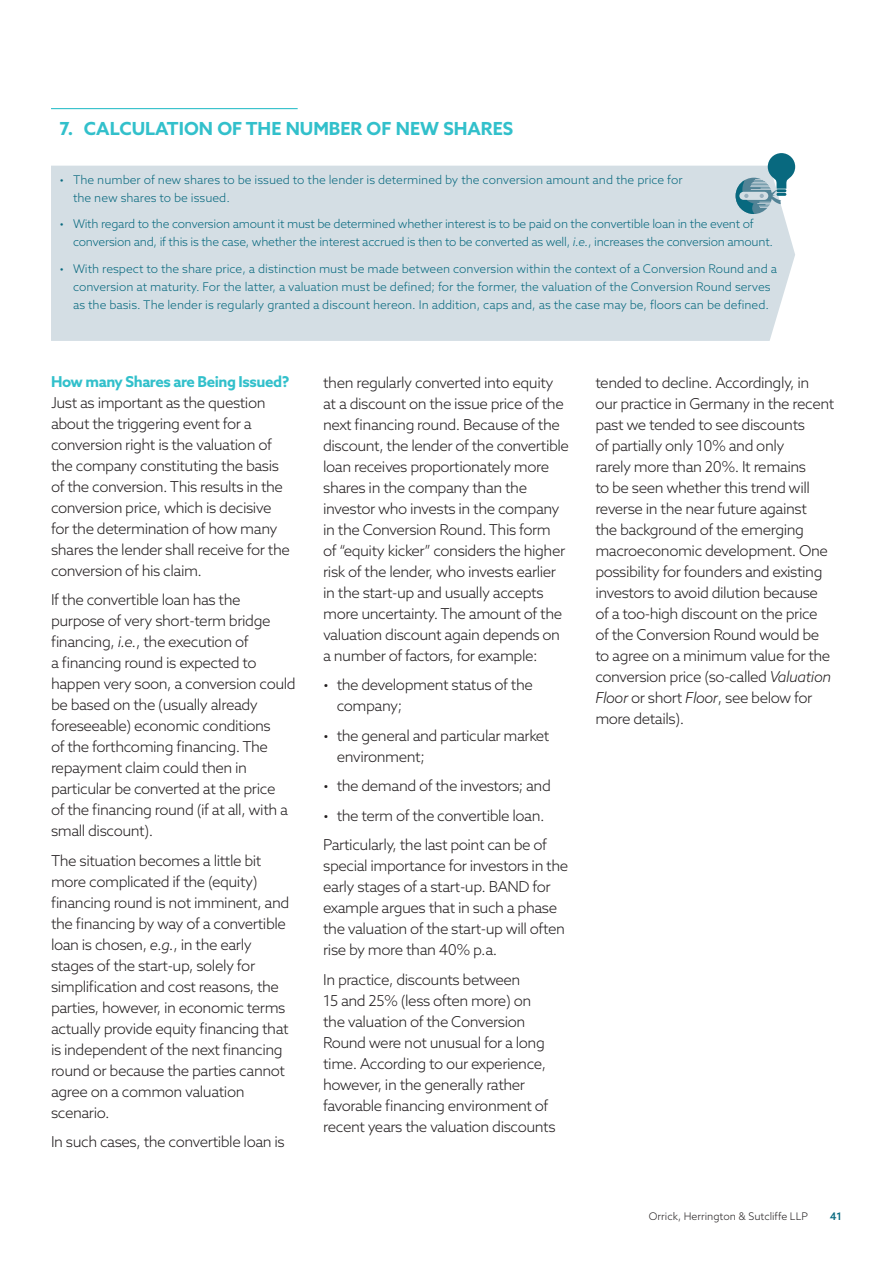
<style>
.page{position:relative;width:893px;height:1263px;background:#fff}
.page>*{position:absolute;margin:0;border:0;box-sizing:border-box;transform-origin:0 0}
.t1{font:700 18px "Azo Sans";color:#32c0cb}
.t2{font:300 15px/21px "Azo Sans";letter-spacing:-.03em;color:#231f20}
.t3{font:700 15px "Azo Sans";letter-spacing:-.03em;color:#32c0cb}
.t4{font:300 12px/18px "Azo Sans";color:#08697f}
.t5{font:300 12px/18px "Azo Sans";letter-spacing:-.02em;color:#08697f}
.t6{font:300 10.5px "Azo Sans";color:#231f20}
.t7{font:500 10.5px "Azo Sans";color:#08697f}
.s1{font-style:italic}
</style>
<div class="page">
<hr style="left:51px;top:108px;width:247px;height:1px;background:#32c0cb">
<div style="left:51px;top:166px;width:744px;height:175px;background:#d4dee4"></div>
<svg style="left:736px;top:153px;width:59px;height:61px"></svg>
<p class="t1" style="left:60px;top:116px;width:455px">7. CALCULATION OF THE NUMBER OF NEW SHARES</p>
<p class="t4" style="left:73px;top:170px;width:611px;text-indent:-14px">• The number of new shares to be issued to the lender is determined by the conversion amount and the price for the new shares to be issued.</p>
<p class="t5" style="left:73px;top:215px;width:702px;text-indent:-14px">• With regard to the conversion amount it must be determined whether interest is to be paid on the convertible loan in the event of conversion and, if this is the case, whether the interest accrued is then to be converted as well, <span class="s1">i.e.</span>, increases the conversion amount.</p>
<p class="t4" style="left:60px;top:259px;width:719px;text-align:center">• With respect to the share price, a distinction must be made between conversion within the context of a Conversion Round and a conversion at maturity. For the latter, a valuation must be defined; for the former, the valuation of the Conversion Round serves<br>as the basis. The lender is regularly granted a discount hereon. In addition, caps and, as the case may be, floors can be defined.</p>
<p class="t3" style="left:51px;top:371px;width:240px">How many Shares are Being Issued?</p>
<p class="t2" style="left:51px;top:392px;width:240px">Just as important as the question about the triggering event for a conversion right is the valuation of the company constituting the basis of the conversion. This results in the conversion price, which is decisive for the determination of how many shares the lender shall receive for the conversion of his claim.</p>
<p class="t2" style="left:51px;top:589px;width:246px">If the convertible loan has the purpose of very short-term bridge financing, <span class="s1">i.e.</span>, the execution of<br>a financing round is expected to happen very soon, a conversion could be based on the (usually already foreseeable) economic conditions<br>of the forthcoming financing. The repayment claim could then in particular be converted at the price<br>of the financing round (if at all, with a small discount).</p>
<p class="t2" style="left:51px;top:850px;width:240px">The situation becomes a little bit more complicated if the (equity) financing round is not imminent, and the financing by way of a convertible loan is chosen, <span class="s1">e.g.</span>, in the early stages of the start-up, solely for simplification and cost reasons, the parties, however, in economic terms actually provide equity financing that is independent of the next financing round or because the parties cannot agree on a common valuation scenario.</p>
<p class="t2" style="left:51px;top:1131px;width:235px">In such cases, the convertible loan is</p>
<p class="t2" style="left:323px;top:371px;width:247px">then regularly converted into equity at a discount on the issue price of the next financing round. Because of the discount, the lender of the convertible loan receives proportionately more shares in the company than the investor who invests in the company in the Conversion Round. This form<br>of “equity kicker” considers the higher risk of the lender, who invests earlier in the start-up and usually accepts more uncertainty. The amount of the valuation discount again depends on a number of factors, for example:</p>
<p class="t2" style="left:337px;top:674px;width:198px;text-indent:-14px">• the development status of the company;</p>
<p class="t2" style="left:337px;top:724px;width:214px;text-indent:-14px">• the general and particular market environment;</p>
<p class="t2" style="left:323px;top:775px;width:229px">• the demand of the investors; and</p>
<p class="t2" style="left:323px;top:800px;width:225px;line-height:29.5px">• the term of the convertible loan.<br>Particularly, the last point can be of</p>
<p class="t2" style="left:323px;top:855px;width:247px">special importance for investors in the early stages of a start-up. BAND for example argues that in such a phase the valuation of the start-up will often rise by more than 40% p.a.</p>
<p class="t2" style="left:323px;top:968px;width:234px">In practice, discounts between<br>15 and 25% (less often more) on the valuation of the Conversion Round were not unusual for a long time. According to our experience, however, in the generally rather favorable financing environment of recent years the valuation discounts</p>
<p class="t2" style="left:595px;top:371px;width:241px">tended to decline. Accordingly, in our practice in Germany in the recent past we tended to see discounts<br>of partially only 10% and only<br>rarely more than 20%. It remains<br>to be seen whether this trend will reverse in the near future against<br>the background of the emerging macroeconomic development. One possibility for founders and existing investors to avoid dilution because of a too-high discount on the price of the Conversion Round would be to agree on a minimum value for the conversion price (so-called <span class="s1">Valuation<br>Floor</span> or short <span class="s1">Floor</span>, see below for more details).</p>
<p class="t6" style="left:649px;top:1210px;width:160px">Orrick, Herrington &amp; Sutcliffe LLP</p>
<p class="t7" style="left:830px;top:1209px;width:14px">41</p>
</div>
